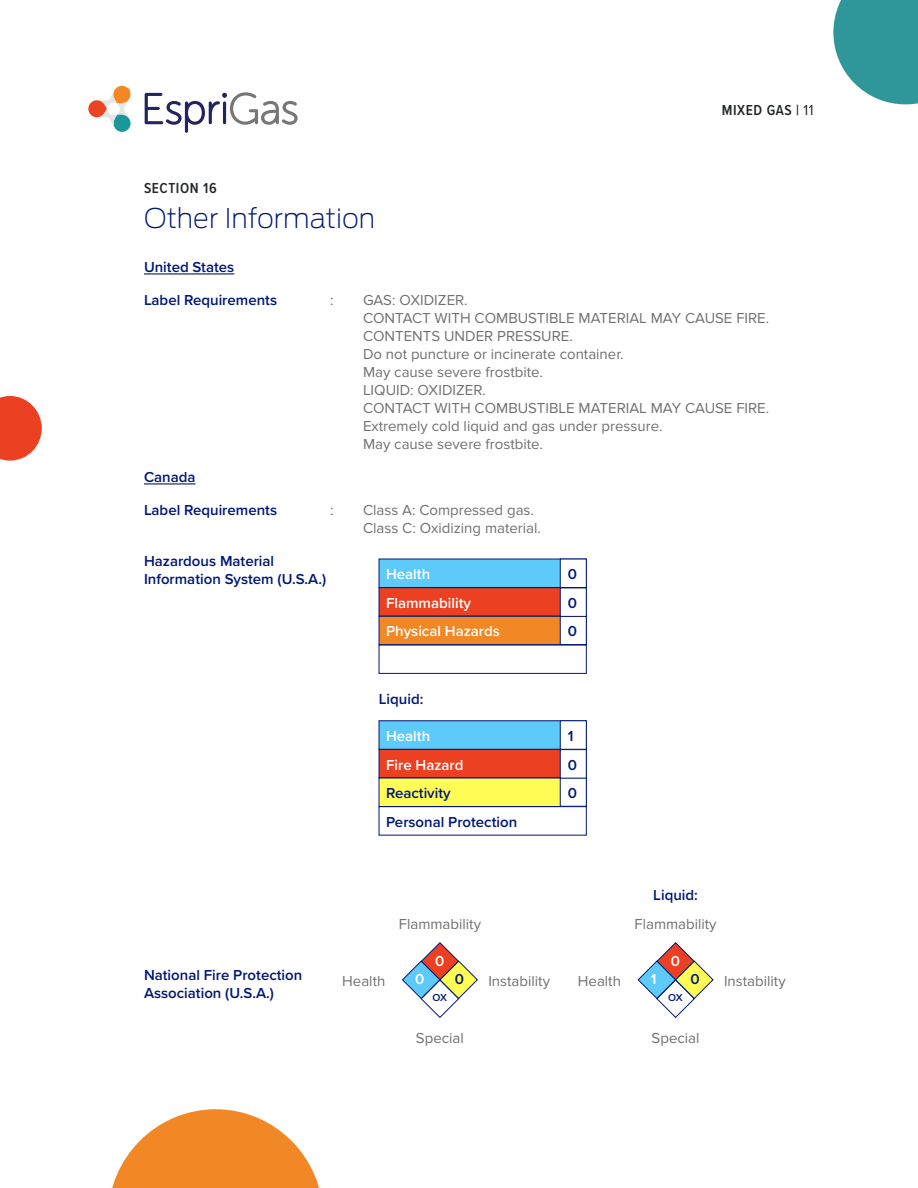
<style>
.page{position:relative;width:918px;height:1188px;background:#fff}
.page>*{position:absolute;margin:0;border:0;box-sizing:border-box;transform-origin:0 0}
.t1{font:200 27px "Antenna";color:#001874}
.t2{font:15px/18px "Proxima Nova";color:#707070}
.t3{font:600 15px/18px "Proxima Nova";color:#001874}
.t4{font:600 15px "Proxima Nova";color:#fff}
.t5{font:600 15px "Proxima Nova Cond";letter-spacing:.04em;color:#232729}
.t6{font:600 10.5px "Proxima Nova";color:#001874}
.s1{font-weight:400}
</style>
<div class="page">
<svg style="left:145px;top:92px;width:153px;height:41px"></svg>
<svg style="left:88px;top:86px;width:43px;height:46px"></svg>
<svg style="left:833px;top:0;width:85px;height:104px;background:#4ba4a6"></svg>
<svg style="left:0;top:396px;width:42px;height:65px"></svg>
<svg style="left:112px;top:1109px;width:207px;height:79px"></svg>
<hr style="left:144px;top:273px;width:90px;height:1px;background:#001874">
<hr style="left:144px;top:483px;width:52px;height:1px;background:#001874">
<div style="left:379px;top:587px;width:208px;height:29px;background:#eb4021"></div>
<div style="left:379px;top:749px;width:208px;height:29px;background:#eb4021;border:1px solid #001874"></div>
<div style="left:379px;top:559px;width:208px;height:29px;background:#5ecafa;border:1px solid #001874"></div>
<div style="left:379px;top:721px;width:208px;height:28px;background:#5ecafa"></div>
<div style="left:379px;top:616px;width:208px;height:29px;background:#f28726;border:1px solid #001874"></div>
<div style="left:379px;top:778px;width:208px;height:29px;background:#fffd55"></div>
<div style="left:379px;top:645px;width:208px;height:29px;border:1px solid #001874"></div>
<div style="left:379px;top:806px;width:208px;height:29px;border:1px solid #001874"></div>
<div style="left:560px;top:616px;width:27px;height:29px;background:#fff;border:1px solid #001874"></div>
<div style="left:560px;top:778px;width:27px;height:28px;background:#fff;border:1px solid #001874"></div>
<div style="left:560px;top:588px;width:27px;height:29px;background:#fff;border:1px solid #001874"></div>
<div style="left:560px;top:749px;width:27px;height:29px;background:#fff;border:1px solid #001874"></div>
<div style="left:560px;top:559px;width:27px;height:29px;background:#fff;border:1px solid #001874"></div>
<div style="left:560px;top:721px;width:27px;height:28px;background:#fff;border:1px solid #001874"></div>
<svg style="left:402px;top:942px;width:76px;height:76px"></svg>
<svg style="left:638px;top:942px;width:76px;height:76px"></svg>
<p class="t5" style="left:144px;top:177px;width:74px">SECTION 16</p>
<p class="t1" style="left:144px;top:203px;width:233px">Other Information</p>
<p class="t5" style="left:722px;top:99px;width:93px">MIXED GAS | <span class="s1">11</span></p>
<p class="t3" style="left:144px;top:257px;width:92px">United States</p>
<p class="t3" style="left:144px;top:290px;width:135px">Label Requirements</p>
<p class="t2" style="left:330px;top:291px;width:5px">:</p>
<p class="t2" style="left:363px;top:291px;width:408px">GAS: OXIDIZER.<br>CONTACT WITH COMBUSTIBLE MATERIAL MAY CAUSE FIRE.<br>CONTENTS UNDER PRESSURE.<br>Do not puncture or incinerate container.<br>May cause severe frostbite.<br>LIQUID: OXIDIZER.<br>CONTACT WITH COMBUSTIBLE MATERIAL MAY CAUSE FIRE.<br>Extremely cold liquid and gas under pressure.<br>May cause severe frostbite.</p>
<p class="t3" style="left:144px;top:467px;width:53px">Canada</p>
<p class="t3" style="left:144px;top:500px;width:135px">Label Requirements</p>
<p class="t2" style="left:330px;top:501px;width:5px">:</p>
<p class="t2" style="left:363px;top:501px;width:179px">Class A: Compressed gas.<br>Class C: Oxidizing material.</p>
<p class="t3" style="left:144px;top:551px;width:184px">Hazardous Material<br>Information System (U.S.A.)</p>
<p class="t4" style="left:386px;top:563px;width:46px">Health</p>
<p class="t3" style="left:568px;top:565px;width:11px">0</p>
<p class="t4" style="left:386px;top:592px;width:87px">Flammability</p>
<p class="t3" style="left:568px;top:594px;width:11px">0</p>
<p class="t4" style="left:386px;top:620px;width:115px">Physical Hazards</p>
<p class="t3" style="left:568px;top:622px;width:11px">0</p>
<p class="t3" style="left:379px;top:689px;width:46px">Liquid:</p>
<p class="t4" style="left:386px;top:724px;width:46px">Health</p>
<p class="t3" style="left:568px;top:727px;width:7px">1</p>
<p class="t4" style="left:386px;top:753px;width:79px">Fire Hazard</p>
<p class="t3" style="left:568px;top:756px;width:11px">0</p>
<p class="t3" style="left:386px;top:784px;width:66px">Reactivity</p>
<p class="t3" style="left:386px;top:812px;width:133px">Personal Protection</p>
<p class="t3" style="left:568px;top:784px;width:11px">0</p>
<p class="t3" style="left:653px;top:885px;width:46px">Liquid:</p>
<p class="t2" style="left:399px;top:915px;width:84px">Flammability</p>
<p class="t2" style="left:634px;top:915px;width:84px">Flammability</p>
<p class="t3" style="left:144px;top:965px;width:160px">National Fire Protection<br>Association (U.S.A.)</p>
<p class="t4" style="left:435px;top:949px;width:11px">0</p>
<p class="t4" style="left:671px;top:949px;width:11px">0</p>
<p class="t4" style="left:415px;top:968px;width:11px">0</p>
<p class="t3" style="left:455px;top:970px;width:11px">0</p>
<p class="t4" style="left:651px;top:968px;width:7px">1</p>
<p class="t3" style="left:690px;top:970px;width:11px">0</p>
<p class="t6" style="left:433px;top:990px;width:16px">OX</p>
<p class="t6" style="left:668px;top:990px;width:16px">OX</p>
<p class="t2" style="left:342px;top:972px;width:45px">Health</p>
<p class="t2" style="left:578px;top:972px;width:45px">Health</p>
<p class="t2" style="left:488px;top:972px;width:63px">Instability</p>
<p class="t2" style="left:724px;top:972px;width:63px">Instability</p>
<p class="t2" style="left:416px;top:1030px;width:49px">Special</p>
<p class="t2" style="left:652px;top:1030px;width:49px">Special</p>
</div>
